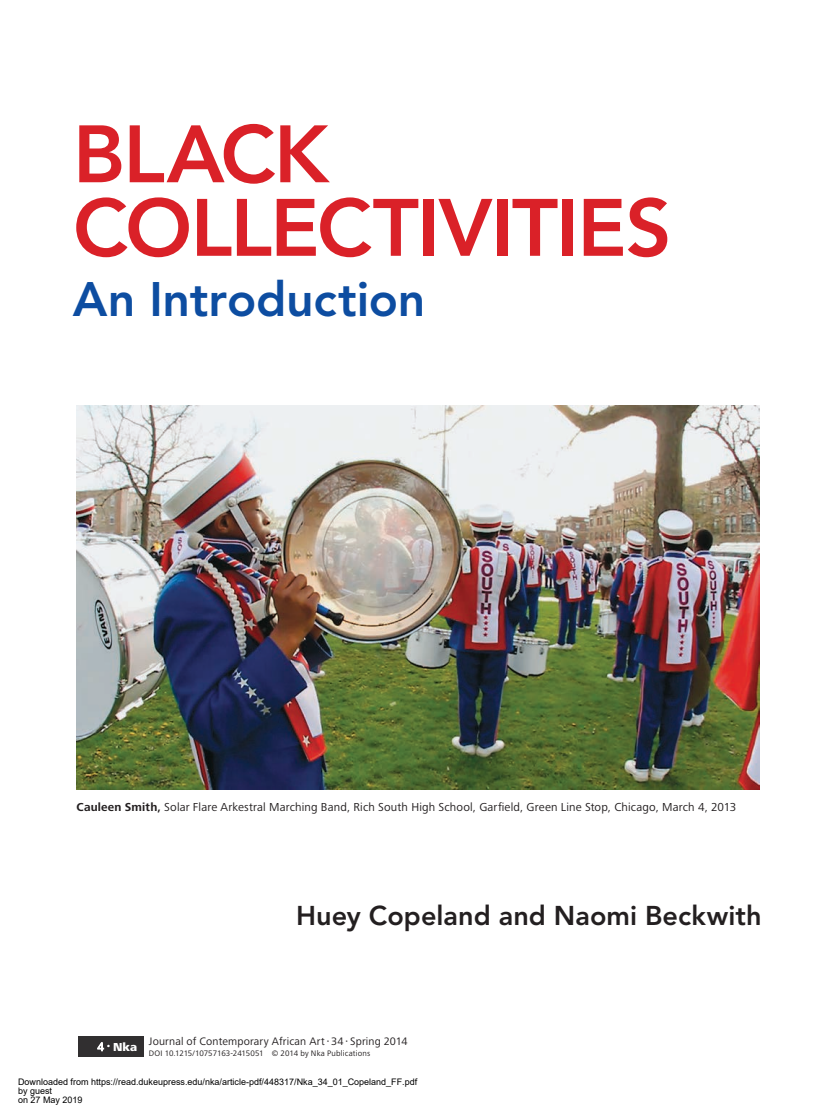
<style>
.page{position:relative;width:824px;height:1107px;background:#fff}
.page>*{position:absolute;margin:0;border:0;box-sizing:border-box;transform-origin:0 0}
.t1{font:800 80.4px/73.5px "Avenir LT Std";letter-spacing:-.02em;color:#da2128}
.t2{font:800 48px "Avenir LT Std";letter-spacing:-.005em;color:#0d4da1}
.t3{font:800 27px "Avenir LT Std";color:#231f20}
.t4{font:12px "Frutiger Next Pro";letter-spacing:.01em;color:#231f20}
.t5{font:800 12px "Frutiger Next Pro";color:#fff}
.t6{font:11.25px "Frutiger Next Pro";letter-spacing:.015em;color:#231f20}
.t7{font:9px/9px "Arial";color:#000}
.t8{font:8.25px "Frutiger Next Pro";letter-spacing:.015em;color:#231f20}
.s1{font-weight:700}
.s2{font-weight:400}
.s3{font-size:6px}
</style>
<div class="page">
<img style="left:76px;top:406px;width:683px;height:384px">
<div style="left:78px;top:1036px;width:66px;height:21px;background:#312f30"></div>
<svg style="left:97px;top:1043px;width:12px;height:8px"></svg>
<h1 class="t1" style="left:73px;top:118px;width:600px">BLACK<br>COLLECTIVITIES</h1>
<h2 class="t2" style="left:73px;top:271px;width:354px">An Introduction</h2>
<h3 class="t4" style="left:76px;top:800px;width:661px"><span class="s1">Cauleen Smith,</span> Solar Flare Arkestral Marching Band, Rich South High School, Garfield, Green Line Stop, Chicago, March 4, 2013</h3>
<h3 class="t3" style="left:296px;top:900px;width:467px">Huey Copeland and Naomi Beckwith</h3>
<h3 class="t5" style="left:97px;top:1040px;width:41px"><span class="s2">4</span> <sup>•</sup> Nka</h3>
<p class="t6" style="left:149px;top:1034px;width:260px">Journal of Contemporary African Art <span class="s3">•</span> 34 <span class="s3">•</span> Spring 2014</p>
<p class="t8" style="left:149px;top:1049px;width:223px">DOI 10.1215/10757163-2415051 © 2014 by Nka Publications</p>
<p class="t7" style="left:18px;top:1078px;width:401px">Downloaded from https://read.dukeupress.edu/nka/article-pdf/448317/Nka_34_01_Copeland_FF.pdf by guest<br>on 27 May 2019</p>
</div>
